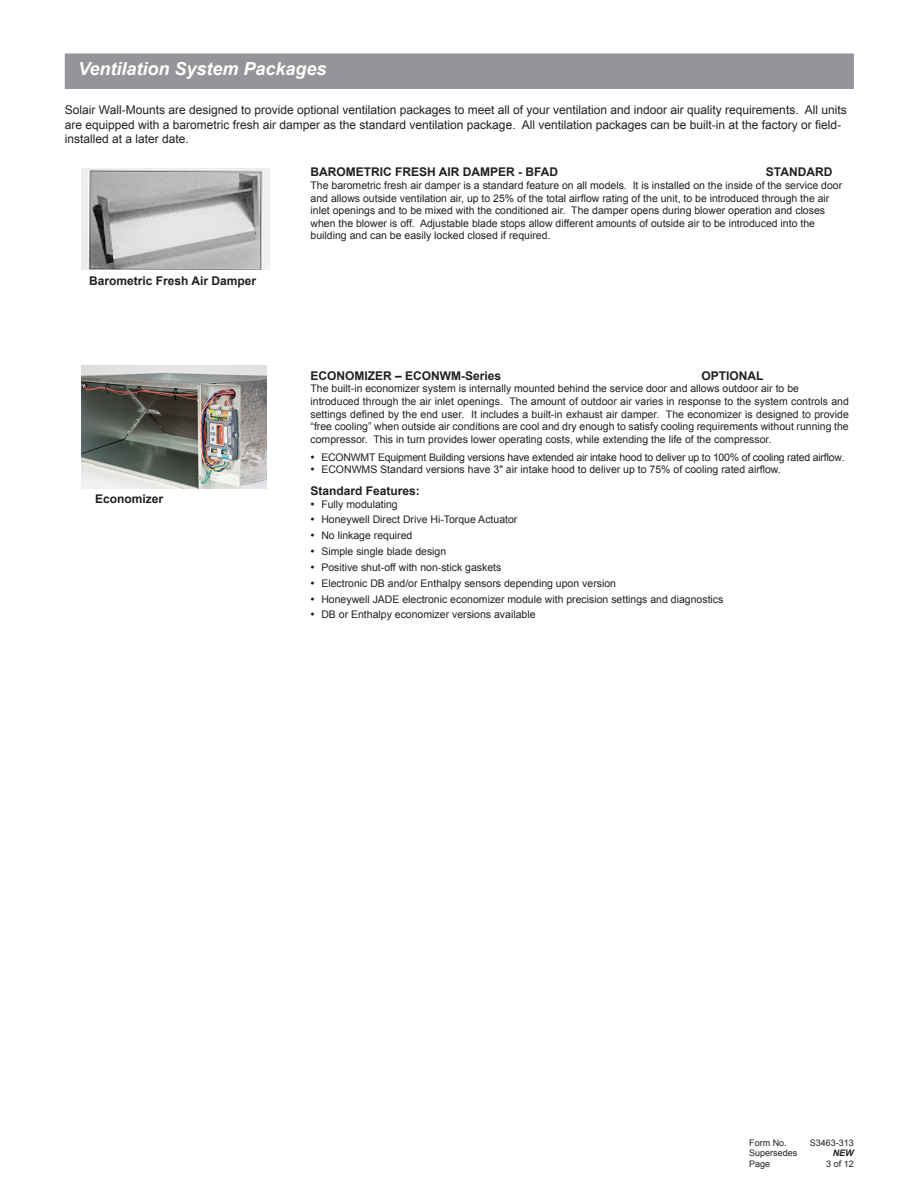
<style>
.page{position:relative;width:918px;height:1188px;background:#fff}
.page>*{position:absolute;margin:0;border:0;box-sizing:border-box;transform-origin:0 0}
.t1{font:italic 700 18px "Arial";color:#fff}
.t2{font:12px/14.4px "Arial";color:#231f20}
.t3{font:700 12px "Arial";color:#231f20}
.t4{font:10.5px/12.6px "Arial";color:#231f20}
.t5{font:10.5px "Arial";letter-spacing:-.02em;color:#231f20}
.t6{font:9px "Arial";color:#231f20}
.t7{font:italic 700 9px "Arial";color:#231f20}
.s1{font-family:"Times New Roman";font-size:12px}
</style>
<div class="page">
<img style="left:81px;top:169px;width:189px;height:101px">
<div style="left:65px;top:53px;width:789px;height:36px;background:#939598;border:2px solid #939598"></div>
<img style="left:81px;top:365px;width:186px;height:123px">
<p class="t1" style="left:78px;top:56px;width:250px">Ventilation System Packages</p>
<p class="t2" style="left:65px;top:103px;width:783px">Solair Wall-Mounts are designed to provide optional ventilation packages to meet all of your ventilation and indoor air quality requirements. All units are equipped with a barometric fresh air damper as the standard ventilation package. All ventilation packages can be built-in at the factory or field&shy;installed at a later date.</p>
<p class="t3" style="left:89px;top:273px;width:168px">Barometric Fresh Air Damper</p>
<p class="t3" style="left:95px;top:491px;width:70px">Economizer</p>
<p class="t3" style="left:311px;top:164px;width:249px">BAROMETRIC FRESH AIR DAMPER - BFAD</p>
<p class="t3" style="left:766px;top:164px;width:68px">STANDARD</p>
<p class="t4" style="left:311px;top:179px;width:533px">The barometric fresh air damper is a standard feature on all models. It is installed on the inside of the service door and allows outside ventilation air, up to 25% of the total airflow rating of the unit, to be introduced through the air inlet openings and to be mixed with the conditioned air. The damper opens during blower operation and closes when the blower is off. Adjustable blade stops allow different amounts of outside air to be introduced into the building and can be easily locked closed if required.</p>
<p class="t3" style="left:311px;top:368px;width:192px">ECONOMIZER – ECONWM-Series</p>
<p class="t3" style="left:701px;top:368px;width:64px">OPTIONAL</p>
<p class="t4" style="left:311px;top:383px;width:540px">The built-in economizer system is internally mounted behind the service door and allows outdoor air to be introduced through the air inlet openings. The amount of outdoor air varies in response to the system controls and settings defined by the end user. It includes a built-in exhaust air damper. The economizer is designed to provide “free cooling” when outside air conditions are cool and dry enough to satisfy cooling requirements without running the compressor. This in turn provides lower operating costs, while extending the life of the compressor.</p>
<p class="t5" style="left:311px;top:450px;width:536px"><span class="s1">•</span> ECONWMT Equipment Building versions have extended air intake hood to deliver up to 100% of cooling rated airflow.</p>
<p class="t4" style="left:311px;top:464px;width:472px"><span class="s1">•</span> ECONWMS Standard versions have 3" air intake hood to deliver up to 75% of cooling rated airflow.</p>
<p class="t3" style="left:311px;top:483px;width:111px">Standard Features:</p>
<p class="t4" style="left:311px;top:498px;width:89px"><span class="s1">•</span> Fully modulating</p>
<p class="t4" style="left:311px;top:514px;width:208px"><span class="s1">•</span> Honeywell Direct Drive Hi-Torque Actuator</p>
<p class="t4" style="left:311px;top:529px;width:103px"><span class="s1">•</span> No linkage required</p>
<p class="t4" style="left:311px;top:545px;width:137px"><span class="s1">•</span> Simple single blade design</p>
<p class="t4" style="left:311px;top:561px;width:192px"><span class="s1">•</span> Positive shut-off with non-stick gaskets</p>
<p class="t4" style="left:311px;top:577px;width:307px"><span class="s1">•</span> Electronic DB and/or Enthalpy sensors depending upon version</p>
<p class="t4" style="left:311px;top:593px;width:414px"><span class="s1">•</span> Honeywell JADE electronic economizer module with precision settings and diagnostics</p>
<p class="t4" style="left:311px;top:609px;width:226px"><span class="s1">•</span> DB or Enthalpy economizer versions available</p>
<p class="t6" style="left:749px;top:1137px;width:39px">Form No.</p>
<p class="t6" style="left:810px;top:1137px;width:46px">S3463-313</p>
<p class="t6" style="left:749px;top:1147px;width:50px">Supersedes</p>
<p class="t7" style="left:833px;top:1147px;width:22px">NEW</p>
<p class="t6" style="left:749px;top:1158px;width:23px">Page</p>
<p class="t6" style="left:826px;top:1158px;width:29px">3 of 12</p>
</div>
